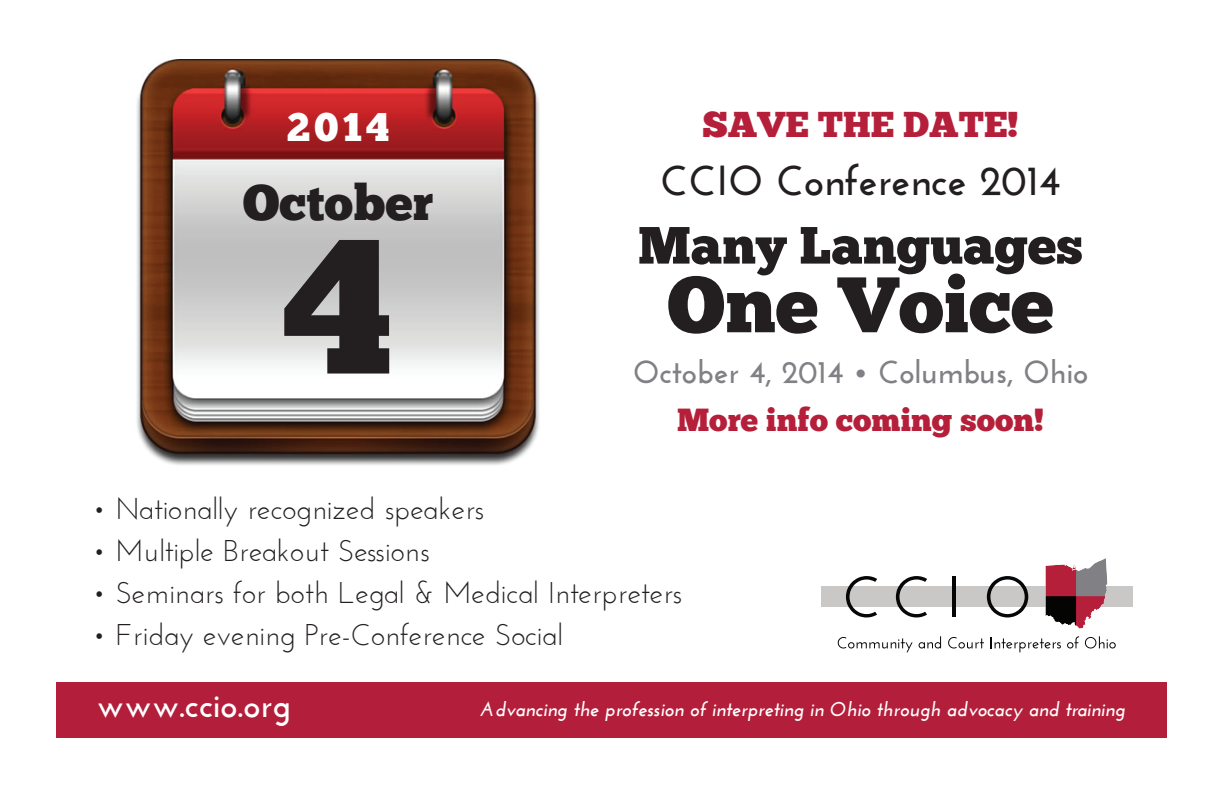
<style>
.page{position:relative;width:1224px;height:792px;background:#fff}
.page>*{position:absolute;margin:0;border:0;box-sizing:border-box;transform-origin:0 0}
.t1{font:191px "Chunk Five";color:#231f20}
.t2{font:78.4px "Chunk Five";color:#231f20}
.t3{font:52.4px "Chunk Five";color:#231f20}
.t4{font:49.8px "Chunk Five";color:#231f20}
.t5{font:700 42px "Josefin Sans";color:#231f20}
.t6{font:40px "Chunk Five";color:#fff}
.t7{font:36px "Chunk Five";color:#b51f3a}
.t8{font:700 36px "Josefin Sans";color:#fff}
.t9{font:700 32px "Josefin Sans";color:#808085}
.t10{font:32px "Chunk Five";color:#b51f3a}
.t11{font:30px "Josefin Sans";color:#231f20}
.t12{font:italic 700 20px "Josefin Sans";color:#fff}
</style>
<div class="page">
<img style="left:136px;top:59px;width:404px;height:406px">
<div style="left:821px;top:586px;width:311px;height:21px;background:#c9c8c7"></div>
<svg style="left:846px;top:576px;width:31px;height:41px"></svg>
<svg style="left:896px;top:576px;width:31px;height:41px"></svg>
<hr style="left:952px;top:577px;width:3px;height:40px;background:#050605">
<svg style="left:987px;top:576px;width:41px;height:41px"></svg>
<img style="left:1045px;top:558px;width:63px;height:71px">
<svg style="left:838px;top:637px;width:75px;height:15px"></svg>
<svg style="left:919px;top:636px;width:22px;height:12px"></svg>
<svg style="left:948px;top:637px;width:36px;height:11px"></svg>
<svg style="left:990px;top:637px;width:71px;height:15px"></svg>
<svg style="left:1067px;top:636px;width:12px;height:12px"></svg>
<svg style="left:1085px;top:636px;width:31px;height:12px"></svg>
<div style="left:57px;top:682px;width:1110px;height:56px;background:#b31f3b"></div>
<h3 class="t6" style="left:287px;top:103px;width:104px">2014</h3>
<h3 class="t4" style="left:243px;top:173px;width:192px">October</h3>
<h1 class="t1" style="left:282px;top:193px;width:113px">4</h1>
<p class="t7" style="left:702px;top:103px;width:318px">SAVE THE DATE!</p>
<h3 class="t5" style="left:660px;top:156px;width:402px">CCIO Conference 2014</h3>
<h3 class="t3" style="left:638px;top:214px;width:446px">Many Languages</h3>
<h2 class="t2" style="left:667px;top:258px;width:388px">One Voice</h2>
<p class="t9" style="left:633px;top:353px;width:457px">October 4, 2014 • Columbus, Ohio</p>
<p class="t10" style="left:677px;top:400px;width:368px">More info coming soon!</p>
<p class="t11" style="left:92px;top:490px;width:394px">• Nationally recognized speakers</p>
<p class="t11" style="left:92px;top:532px;width:340px">• Multiple Breakout Sessions</p>
<p class="t11" style="left:92px;top:574px;width:592px">• Seminars for both Legal &amp; Medical Interpreters</p>
<p class="t11" style="left:92px;top:616px;width:473px">• Friday evening Pre-Conference Social</p>
<p class="t8" style="left:96px;top:683px;width:196px">www.ccio.org</p>
<p class="t12" style="left:480px;top:697px;width:646px">Advancing the profession of interpreting in Ohio through advocacy and training</p>
</div>
